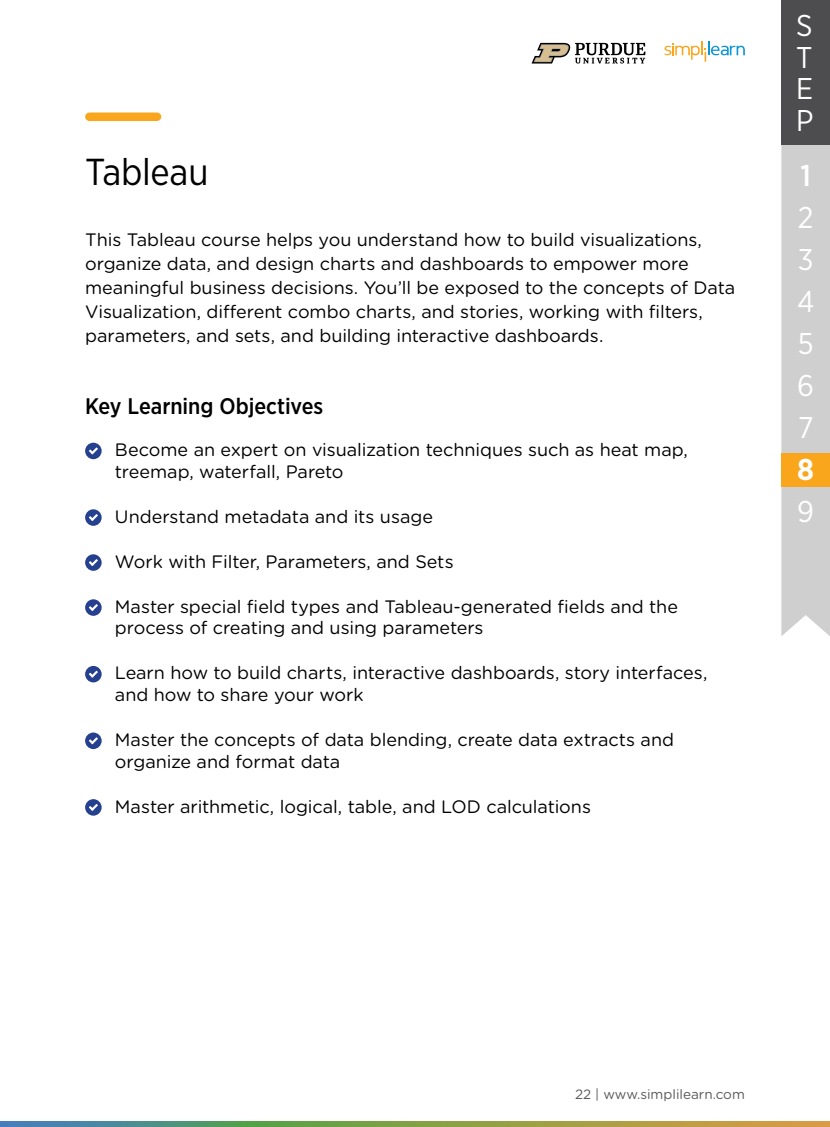
<style>
.page{position:relative;width:830px;height:1127px;background:#fff}
.page>*{position:absolute;margin:0;border:0;box-sizing:border-box;transform-origin:0 0}
.t1{font:37.5px "Gotham Narrow";letter-spacing:-.005em;color:#000}
.t2{font:30px/42px "Gotham Narrow";color:#fff;text-align:justify}
.t3{font:500 30px "Gotham Narrow";color:#fff}
.t4{font:700 30px "Gotham Narrow";color:#fff}
.t5{font:500 22.5px "Gotham Narrow";letter-spacing:-.005em;color:#000}
.t6{font:18px/24px "Gotham Rounded";letter-spacing:-.005em;color:#000}
.t7{font:13.5px "Gotham Rounded";color:#58595b}
</style>
<div class="page">
<svg style="left:0;top:1121px;width:829px;height:6px;background:#839a5a"></svg>
<div style="left:85px;top:443px;width:17px;height:16px;background:#25408f;border-radius:50%"></div>
<svg style="left:89px;top:447px;width:9px;height:7px"></svg>
<div style="left:85px;top:509px;width:17px;height:17px;background:#25408f;border-radius:50%"></div>
<svg style="left:89px;top:514px;width:9px;height:7px"></svg>
<div style="left:85px;top:554px;width:17px;height:17px;background:#25408f;border-radius:50%"></div>
<svg style="left:89px;top:559px;width:9px;height:7px"></svg>
<div style="left:85px;top:599px;width:17px;height:17px;background:#25408f;border-radius:50%"></div>
<svg style="left:89px;top:604px;width:9px;height:7px"></svg>
<div style="left:85px;top:666px;width:17px;height:16px;background:#25408f;border-radius:50%"></div>
<svg style="left:89px;top:671px;width:9px;height:6px"></svg>
<div style="left:85px;top:732px;width:17px;height:17px;background:#25408f;border-radius:50%"></div>
<svg style="left:89px;top:737px;width:9px;height:7px"></svg>
<div style="left:85px;top:799px;width:17px;height:17px;background:#25408f;border-radius:50%"></div>
<svg style="left:89px;top:804px;width:9px;height:7px"></svg>
<div style="left:89px;top:113px;width:68px;height:8px;background:#faa61c"></div>
<div style="left:781px;top:144px;width:48px;height:492px;background:#d0cfd0"></div>
<div style="left:781px;top:453px;width:48px;height:33px;background:#faa61c"></div>
<div style="left:781px;top:0;width:48px;height:144px;background:#4d4d4f"></div>
<svg style="left:664px;top:41px;width:80px;height:21px"></svg>
<svg style="left:531px;top:43px;width:114px;height:21px"></svg>
<h1 class="t1" style="left:85px;top:148px;width:125px">Tableau</h1>
<p class="t6" style="left:85px;top:227px;width:651px">This Tableau course helps you understand how to build visualizations, organize data, and design charts and dashboards to empower more meaningful business decisions. You’ll be exposed to the concepts of Data Visualization, different combo charts, and stories, working with filters, parameters, and sets, and building interactive dashboards.</p>
<p class="t5" style="left:85px;top:392px;width:239px">Key Learning Objectives</p>
<p class="t6" style="left:115px;top:438px;width:574px;line-height:21.6px">Become an expert on visualization techniques such as heat map, treemap, waterfall, Pareto</p>
<p class="t6" style="left:115px;top:504px;width:319px">Understand metadata and its usage</p>
<p class="t6" style="left:115px;top:549px;width:340px">Work with Filter, Parameters, and Sets</p>
<p class="t6" style="left:115px;top:595px;width:564px;line-height:21.6px">Master special field types and Tableau-generated fields and the process of creating and using parameters</p>
<p class="t6" style="left:115px;top:661px;width:593px;line-height:21.6px">Learn how to build charts, interactive dashboards, story interfaces, and how to share your work</p>
<p class="t6" style="left:115px;top:728px;width:560px;line-height:21.6px">Master the concepts of data blending, create data extracts and organize and format data</p>
<p class="t6" style="left:115px;top:793px;width:477px">Master arithmetic, logical, table, and LOD calculations</p>
<h2 class="t2" style="left:795px;top:9px;width:19px;line-height:31.5px">S T E P</h2>
<h2 class="t3" style="left:800px;top:156px;width:12px">1</h2>
<h2 class="t2" style="left:796px;top:196px;width:19px">2<br>3<br>4<br>5<br>6<br>7</h2>
<h2 class="t4" style="left:796px;top:450px;width:18px">8</h2>
<h2 class="t2" style="left:796px;top:490px;width:18px">9</h2>
<p class="t7" style="left:574px;top:1085px;width:171px">22 | www.simplilearn.com</p>
</div>
